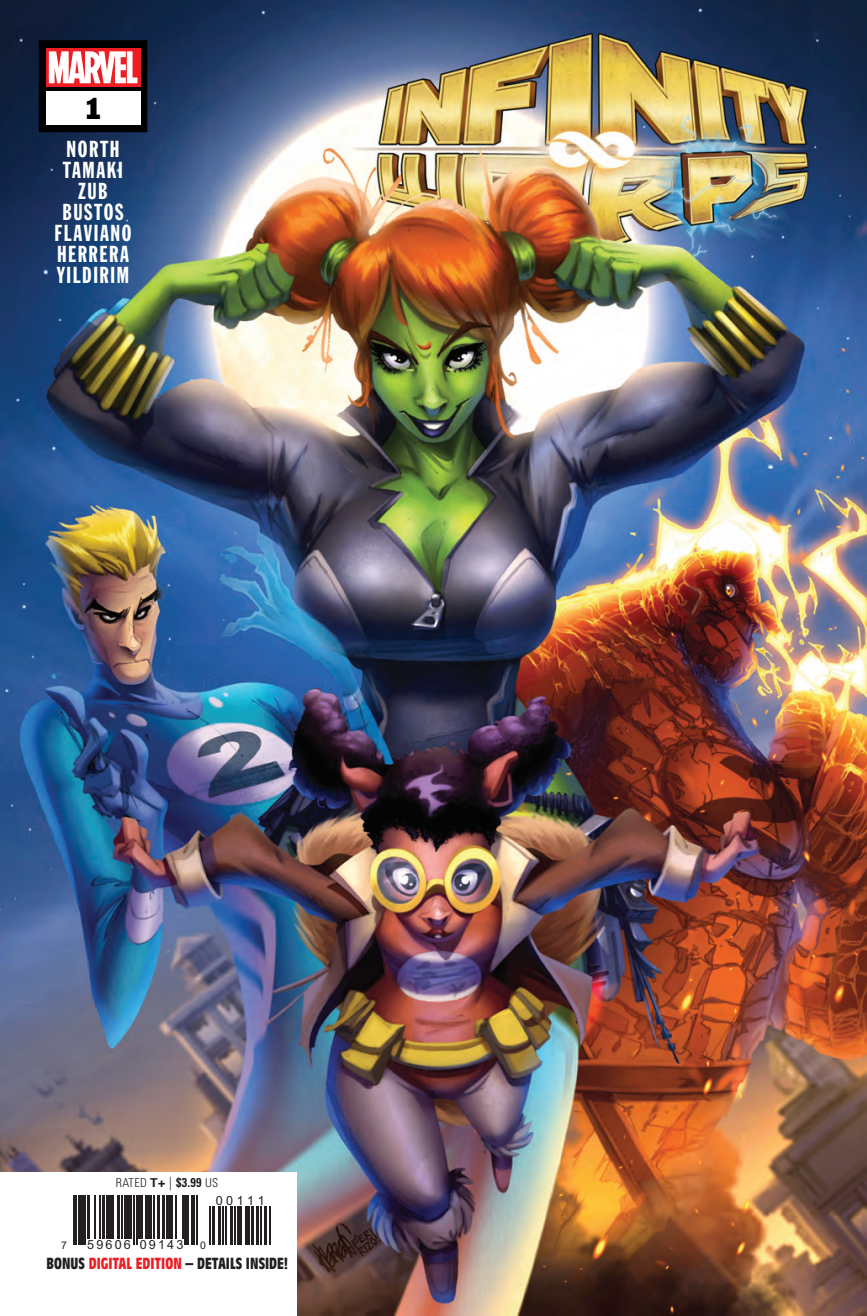
<style>
.page{position:relative;width:867px;height:1316px;background:#fff}
.page>*{position:absolute;margin:0;border:0;box-sizing:border-box;transform-origin:0 0}
.t1{font:28px "Franklin Gothic Std";color:#000001}
.t2{font:22.75px/21px "Franklin Gothic Std Extra Cond";letter-spacing:.07em;color:#fff;text-align:center}
.t3{font:700 condensed 15.75px "Antique Olive Std";letter-spacing:.005em;color:#231f20}
.t4{font:12.6px "Arial";letter-spacing:.17em;color:#231f20}
.t5{font:300 condensed 12.25px "Univers LT Std";letter-spacing:.025em;color:#231f20}
.t6{font:10.5px "Arial";color:#231f20}
.s1{font-weight:700;font-stretch:normal}
.s2{font-size:13.47px}
.s3{font-weight:700;font-size:12.78px}
.s4{color:#ee1d23}
</style>
<div class="page">
<img style="left:0;top:0;width:866px;height:1315px">
<div style="left:39px;top:40px;width:108px;height:92px;background:#000001"></div>
<div style="left:46px;top:91px;width:94px;height:33px;background:#fff"></div>
<svg style="left:46px;top:48px;width:94px;height:38px"></svg>
<svg style="left:49px;top:51px;width:88px;height:32px;background:#fac2c3"></svg>
<div style="left:0;top:1171px;width:296px;height:144px;background:#fff"></div>
<hr style="left:73px;top:1195px;width:1px;height:49px;background:#231f20">
<hr style="left:76px;top:1195px;width:1px;height:49px;background:#231f20">
<hr style="left:78px;top:1195px;width:4px;height:49px;background:#231f20">
<hr style="left:83px;top:1195px;width:3px;height:49px;background:#231f20">
<hr style="left:87px;top:1195px;width:3px;height:43px;background:#231f20">
<hr style="left:94px;top:1195px;width:1px;height:43px;background:#231f20">
<hr style="left:99px;top:1195px;width:2px;height:43px;background:#231f20">
<hr style="left:102px;top:1195px;width:3px;height:43px;background:#231f20">
<hr style="left:106px;top:1195px;width:1px;height:43px;background:#231f20">
<div style="left:108px;top:1195px;width:6px;height:43px;background:#231f20"></div>
<hr style="left:117px;top:1195px;width:3px;height:43px;background:#231f20">
<hr style="left:121px;top:1195px;width:2px;height:43px;background:#231f20">
<hr style="left:124px;top:1195px;width:2px;height:43px;background:#231f20">
<div style="left:127px;top:1195px;width:5px;height:43px;background:#231f20"></div>
<hr style="left:133px;top:1195px;width:2px;height:49px;background:#231f20">
<hr style="left:136px;top:1195px;width:1px;height:49px;background:#231f20">
<div style="left:138px;top:1195px;width:5px;height:43px;background:#231f20"></div>
<hr style="left:145px;top:1195px;width:1px;height:43px;background:#231f20">
<hr style="left:148px;top:1195px;width:4px;height:43px;background:#231f20">
<hr style="left:153px;top:1195px;width:1px;height:43px;background:#231f20">
<hr style="left:157px;top:1195px;width:3px;height:43px;background:#231f20">
<hr style="left:162px;top:1195px;width:3px;height:43px;background:#231f20">
<hr style="left:166px;top:1195px;width:1px;height:43px;background:#231f20">
<hr style="left:169px;top:1195px;width:4px;height:43px;background:#231f20">
<hr style="left:175px;top:1195px;width:2px;height:43px;background:#231f20">
<hr style="left:182px;top:1195px;width:1px;height:43px;background:#231f20">
<hr style="left:184px;top:1195px;width:4px;height:49px;background:#231f20">
<hr style="left:191px;top:1195px;width:1px;height:49px;background:#231f20">
<hr style="left:193px;top:1195px;width:2px;height:49px;background:#231f20">
<hr style="left:196px;top:1195px;width:2px;height:49px;background:#231f20">
<hr style="left:209px;top:1206px;width:2px;height:38px;background:#231f20">
<hr style="left:212px;top:1206px;width:3px;height:38px;background:#231f20">
<hr style="left:218px;top:1206px;width:3px;height:38px;background:#231f20">
<hr style="left:222px;top:1206px;width:2px;height:38px;background:#231f20">
<hr style="left:225px;top:1206px;width:1px;height:38px;background:#231f20">
<hr style="left:230px;top:1206px;width:3px;height:38px;background:#231f20">
<hr style="left:234px;top:1206px;width:2px;height:38px;background:#231f20">
<hr style="left:237px;top:1206px;width:1px;height:38px;background:#231f20">
<hr style="left:239px;top:1206px;width:3px;height:38px;background:#231f20">
<hr style="left:244px;top:1206px;width:3px;height:38px;background:#231f20">
<hr style="left:248px;top:1206px;width:2px;height:38px;background:#231f20">
<hr style="left:251px;top:1206px;width:3px;height:38px;background:#231f20">
<hr style="left:256px;top:1206px;width:3px;height:38px;background:#231f20">
<hr style="left:260px;top:1206px;width:2px;height:38px;background:#231f20">
<hr style="left:264px;top:1206px;width:3px;height:38px;background:#231f20">
<hr style="left:269px;top:1206px;width:2px;height:38px;background:#231f20">
<p class="t1" style="left:83px;top:90px;width:22px">1</p>
<p class="t2" style="left:54px;top:139px;width:78px">NORTH<br>TAMAKI<br>ZUB<br>BUSTOS<br>FLAVIANO<br>HERRERA<br>YILDIRIM</p>
<p class="t5" style="left:116px;top:1175px;width:104px">RATED <span class="s1">T+</span> <span class="s2">|</span> <span class="s3">$3.99</span> US</p>
<p class="t4" style="left:216px;top:1191px;width:50px">00111</p>
<p class="t6" style="left:61px;top:1238px;width:7px">7</p>
<p class="t4" style="left:87px;top:1236px;width:98px">59606 09143</p>
<p class="t6" style="left:200px;top:1238px;width:7px">0</p>
<p class="t3" style="left:46px;top:1254px;width:243px">BONUS <span class="s4">DIGITAL EDITION</span> – DETAILS INSIDE!</p>
</div>
